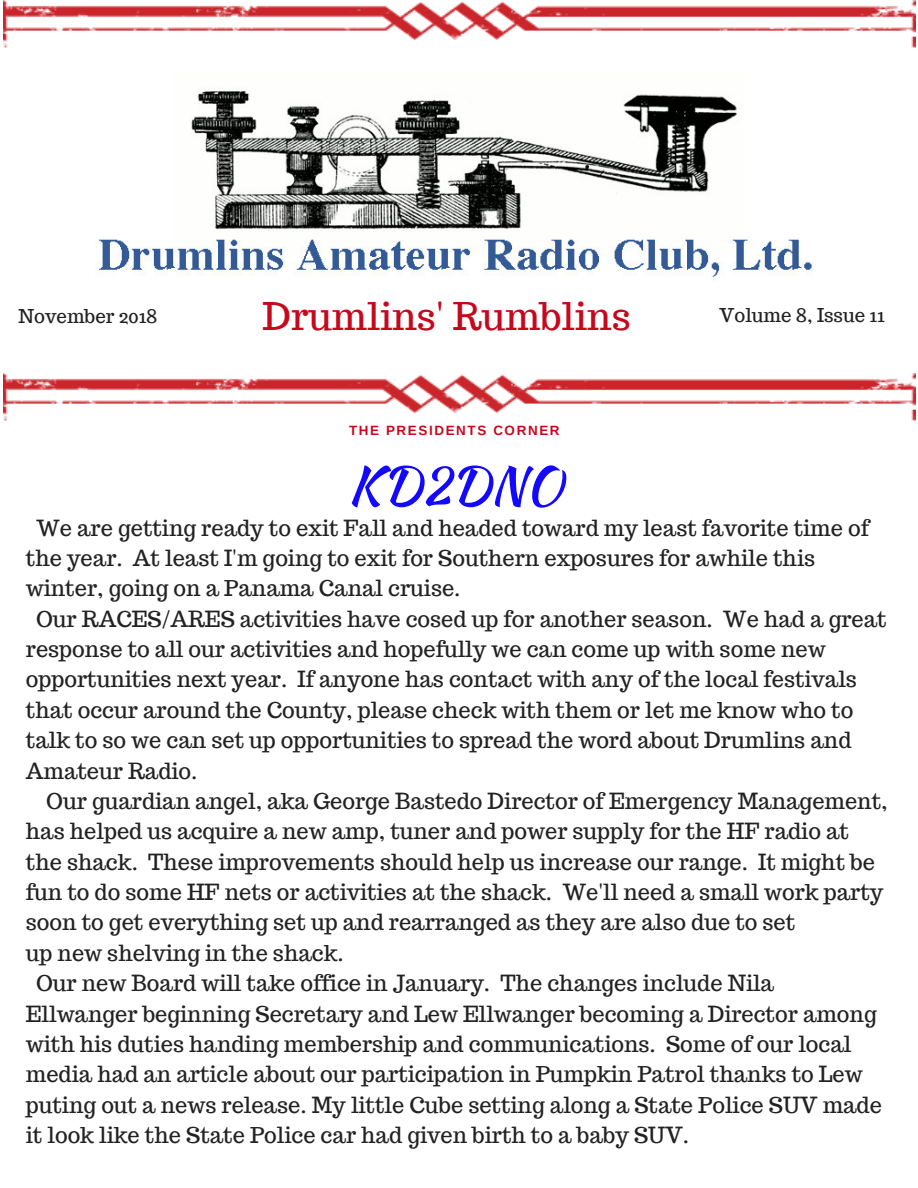
<style>
.page{position:relative;width:918px;height:1188px;background:#fff}
.page>*{position:absolute;margin:0;border:0;box-sizing:border-box;transform-origin:0 0}
.t1{font:51.3px "Kaushan Script";color:#1409ff}
.t2{font:37.35px "Trocchi";color:#c6081d}
.t3{font:21.75px "Trocchi";color:#222}
.t4{font:18.6px "Trocchi";color:#222}
.t5{font:700 13.5px "Arimo";letter-spacing:.12em;color:#c6081d}
</style>
<div class="page">
<img style="left:95px;top:91px;width:718px;height:190px">
<img style="left:3px;top:374px;width:913px;height:47px">
<img style="left:3px;top:0;width:913px;height:48px">
<p class="t4" style="left:19px;top:304px;width:140px">November 2018</p>
<h2 class="t2" style="left:263px;top:292px;width:370px">Drumlins' Rumblins</h2>
<p class="t4" style="left:720px;top:303px;width:166px">Volume 8, Issue 11</p>
<p class="t5" style="left:349px;top:421px;width:212px">THE PRESIDENTS CORNER</p>
<h1 class="t1" style="left:348px;top:448px;width:216px">KD2DNO</h1>
<p class="t3" style="left:36px;top:513px;width:835px">We are getting ready to exit Fall and headed toward my least favorite time of</p>
<p class="t3" style="left:26px;top:544px;width:791px">the year. At least I'm going to exit for Southern exposures for awhile this</p>
<p class="t3" style="left:26px;top:574px;width:436px">winter, going on a Panama Canal cruise.</p>
<p class="t3" style="left:36px;top:604px;width:852px">Our RACES/ARES activities have cosed up for another season. We had a great</p>
<p class="t3" style="left:26px;top:635px;width:801px">response to all our activities and hopefully we can come up with some new</p>
<p class="t3" style="left:26px;top:665px;width:833px">opportunities next year. If anyone has contact with any of the local festivals</p>
<p class="t3" style="left:26px;top:696px;width:829px">that occur around the County, please check with them or let me know who to</p>
<p class="t3" style="left:26px;top:726px;width:827px">talk to so we can set up opportunities to spread the word about Drumlins and</p>
<p class="t3" style="left:26px;top:756px;width:173px">Amateur Radio.</p>
<p class="t3" style="left:46px;top:787px;width:843px">Our guardian angel, aka George Bastedo Director of Emergency Management,</p>
<p class="t3" style="left:26px;top:817px;width:825px">has helped us acquire a new amp, tuner and power supply for the HF radio at</p>
<p class="t3" style="left:26px;top:847px;width:851px">the shack. These improvements should help us increase our range. It might be</p>
<p class="t3" style="left:26px;top:878px;width:859px">fun to do some HF nets or activities at the shack. We'll need a small work party</p>
<p class="t3" style="left:26px;top:908px;width:771px">soon to get everything set up and rearranged as they are also due to set</p>
<p class="t3" style="left:26px;top:939px;width:320px">up new shelving in the shack.</p>
<p class="t3" style="left:36px;top:969px;width:740px">Our new Board will take office in January. The changes include Nila</p>
<p class="t3" style="left:26px;top:999px;width:852px">Ellwanger beginning Secretary and Lew Ellwanger becoming a Director among</p>
<p class="t3" style="left:26px;top:1030px;width:827px">with his duties handing membership and communications. Some of our local</p>
<p class="t3" style="left:26px;top:1060px;width:838px">media had an article about our participation in Pumpkin Patrol thanks to Lew</p>
<p class="t3" style="left:26px;top:1090px;width:858px">puting out a news release. My little Cube setting along a State Police SUV made</p>
<p class="t3" style="left:26px;top:1121px;width:665px">it look like the State Police car had given birth to a baby SUV.</p>
</div>
